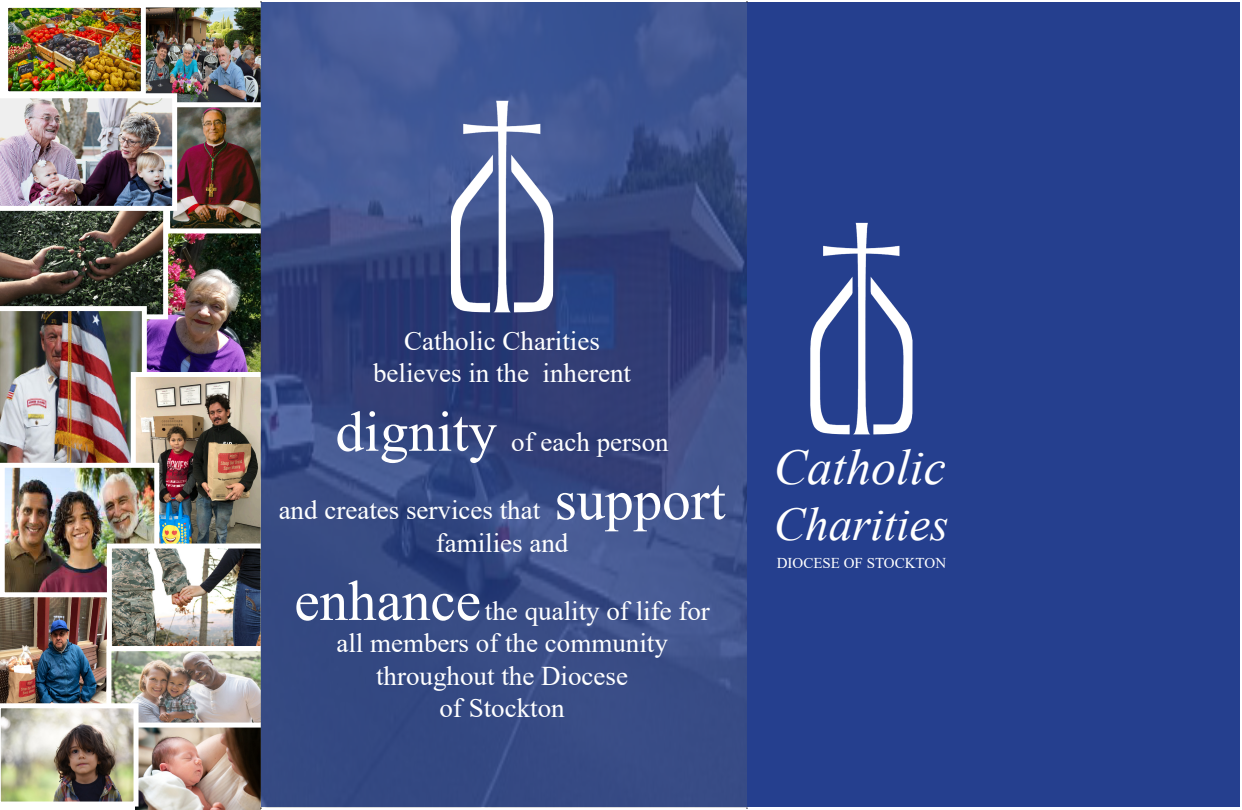
<style>
.page{position:relative;width:1242px;height:810px;background:#fff}
.page>*{position:absolute;margin:0;border:0;box-sizing:border-box;transform-origin:0 0}
.t1{font:italic 50px "Times New Roman";color:#fff}
.t2{font:italic 47px "Times New Roman";color:#fff}
.t3{font:27px/32.4px "Times New Roman";color:#fff;text-align:center}
.t4{font:15px "Times New Roman";color:#fff}
.s1{font-size:57px}
</style>
<div class="page">
<img style="left:136px;top:728px;width:125px;height:82px">
<img style="left:177px;top:233px;width:84px;height:139px">
<img style="left:146px;top:8px;width:115px;height:94px">
<div style="left:120px;top:2px;width:149px;height:122px;border:5px solid #fff"></div>
<img style="left:9px;top:9px;width:131px;height:81px">
<div style="left:3px;top:3px;width:143px;height:93px;border:5px solid #fff"></div>
<img style="left:159px;top:378px;width:101px;height:166px">
<div style="left:131px;top:372px;width:135px;height:182px;border:5px solid #fff"></div>
<img style="left:6px;top:481px;width:147px;height:98px">
<div style="left:0;top:463px;width:159px;height:134px;border:5px solid #fff"></div>
<img style="left:113px;top:550px;width:147px;height:95px">
<div style="left:107px;top:544px;width:159px;height:107px;border:5px solid #fff"></div>
<img style="left:139px;top:652px;width:122px;height:70px">
<div style="left:106px;top:646px;width:166px;height:82px;border:5px solid #fff"></div>
<img style="left:177px;top:108px;width:83px;height:119px">
<div style="left:165px;top:102px;width:101px;height:131px;border:5px solid #fff"></div>
<img style="left:0;top:93px;width:177px;height:388px">
<img style="left:0;top:579px;width:139px;height:228px">
<div style="left:261px;top:3px;width:978px;height:804px;background:#253f8e"></div>
<img style="left:261px;top:3px;width:486px;height:804px">
<img style="left:451px;top:101px;width:102px;height:211px">
<img style="left:810px;top:223px;width:103px;height:211px">
<p class="t3" style="left:404px;top:324px;width:197px">Catholic Charities</p>
<p class="t3" style="left:373px;top:356px;width:259px">believes in the inherent</p>
<p class="t3" style="left:336px;top:425px;width:335px"><span class="s1">dignity</span> of each person</p>
<p class="t3" style="left:279px;top:493px;width:448px">and creates services that <span class="s1">support </span>families and</p>
<p class="t3" style="left:294px;top:594px;width:417px"><span class="s1">enhance</span>the quality of life for</p>
<p class="t3" style="left:336px;top:626px;width:333px">all members of the community</p>
<p class="t3" style="left:376px;top:659px;width:253px">throughout the Diocese</p>
<p class="t3" style="left:439px;top:691px;width:127px">of Stockton</p>
<p class="t1" style="left:774px;top:433px;width:174px">Catholic</p>
<p class="t2" style="left:774px;top:492px;width:176px">Charities</p>
<p class="t4" style="left:777px;top:553px;width:171px">DIOCESE OF STOCKTON</p>
</div>
